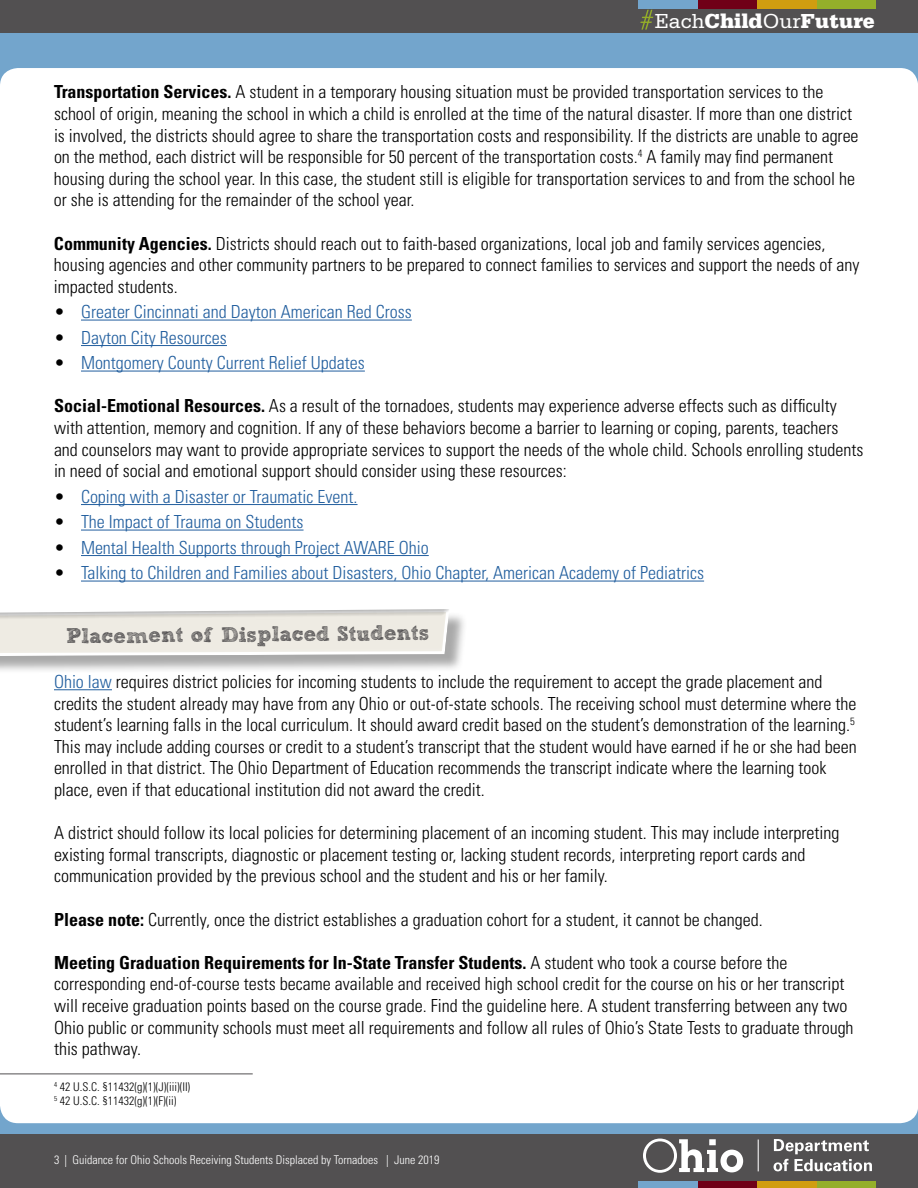
<style>
.page{position:relative;width:918px;height:1188px;background:#fff}
.page>*{position:absolute;margin:0;border:0;box-sizing:border-box;transform-origin:0 0}
.t1{font:900 21.45px "Serifa Std";color:#fff}
.t2{font:21px "Sketch Rockwell";color:#525051}
.t3{font:300 condensed 18px/21.6px "Univers LT Std";color:#000}
.t4{font:300 condensed 18px "Univers LT Std";color:#215e9e}
.t5{font:300 condensed 12px "Univers LT Std";color:#fff}
.t6{font:300 condensed 12px "Univers LT Std";color:#000}
.s1{font-weight:400}
.s2{font-weight:700}
.s3{color:#000}
.s4{color:#215e9e}
</style>
<div class="page">
<div style="left:0;top:1115px;width:918px;height:73px;background:#525051"></div>
<div style="left:0;top:0;width:918px;height:36px;background:#525051"></div>
<div style="left:0;top:33px;width:918px;height:69px;background:#73a5cc"></div>
<div style="left:0;top:1105px;width:918px;height:29px;background:#73a5cc"></div>
<div style="left:816px;top:0;width:60px;height:8px;background:#94af2a"></div>
<div style="left:757px;top:0;width:59px;height:8px;background:#d19d10"></div>
<div style="left:698px;top:0;width:59px;height:8px;background:#700017"></div>
<div style="left:639px;top:0;width:59px;height:8px;background:#73a5cc"></div>
<svg style="left:640px;top:10px;width:13px;height:20px"></svg>
<div style="left:816px;top:1181px;width:60px;height:7px;background:#94af2a"></div>
<div style="left:757px;top:1181px;width:59px;height:7px;background:#d19d10"></div>
<div style="left:698px;top:1181px;width:59px;height:7px;background:#700017"></div>
<div style="left:639px;top:1181px;width:59px;height:7px;background:#73a5cc"></div>
<svg style="left:643px;top:1139px;width:100px;height:34px"></svg>
<hr style="left:758px;top:1139px;width:1px;height:32px;background:#fff">
<svg style="left:774px;top:1139px;width:98px;height:32px"></svg>
<div style="left:0;top:68px;width:918px;height:1055px;background:#fff;border-radius:18px"></div>
<hr style="left:81px;top:320px;width:331px;height:1px;background:#215e9e">
<hr style="left:81px;top:345px;width:146px;height:1px;background:#215e9e">
<hr style="left:81px;top:371px;width:284px;height:1px;background:#215e9e">
<hr style="left:81px;top:504px;width:277px;height:1px;background:#215e9e">
<hr style="left:81px;top:530px;width:223px;height:1px;background:#215e9e">
<hr style="left:81px;top:555px;width:348px;height:1px;background:#215e9e">
<hr style="left:81px;top:581px;width:623px;height:1px;background:#215e9e">
<hr style="left:54px;top:689px;width:58px;height:1px;background:#215e9e">
<div style="left:0;top:612px;width:468px;height:63px;background:#000;opacity:.34"></div>
<div style="left:0;top:602px;width:454px;height:56px;background:#000;opacity:.75"></div>
<hr style="left:0;top:1074px;width:253px;height:1px;background:#525051">
<p class="t1" style="left:655px;top:8px;width:222px"><span class="s1">Each</span>Child<span class="s1">Our</span>Future</p>
<p class="t3" style="left:54px;top:81px;width:806px"><span class="s2">Transportation Services.</span> A student in a temporary housing situation must be provided transportation services to the school of origin, meaning the school in which a child is enrolled at the time of the natural disaster. If more than one district is involved, the districts should agree to share the transportation costs and responsibility. If the districts are unable to agree on the method, each district will be responsible for 50 percent of the transportation costs.<sup>4</sup> A family may find permanent housing during the school year. In this case, the student still is eligible for transportation services to and from the school he or she is attending for the remainder of the school year.</p>
<p class="t3" style="left:54px;top:232px;width:807px"><span class="s2">Community Agencies.</span> Districts should reach out to faith-based organizations, local job and family services agencies, housing agencies and other community partners to be prepared to connect families to services and support the needs of any impacted students.</p>
<p class="t4" style="left:54px;top:301px;width:359px"><span class="s3">•</span> Greater Cincinnati and Dayton American Red Cross</p>
<p class="t4" style="left:54px;top:327px;width:174px"><span class="s3">•</span> Dayton City Resources</p>
<p class="t4" style="left:54px;top:352px;width:312px"><span class="s3">•</span> Montgomery County Current Relief Updates</p>
<p class="t3" style="left:54px;top:395px;width:811px"><span class="s2">Social-Emotional Resources.</span> As a result of the tornadoes, students may experience adverse effects such as difficulty with attention, memory and cognition. If any of these behaviors become a barrier to learning or coping, parents, teachers and counselors may want to provide appropriate services to support the needs of the whole child. Schools enrolling students in need of social and emotional support should consider using these resources:</p>
<p class="t4" style="left:54px;top:486px;width:305px"><span class="s3">•</span> Coping with a Disaster or Traumatic Event.</p>
<p class="t4" style="left:54px;top:511px;width:251px"><span class="s3">•</span> The Impact of Trauma on Students</p>
<p class="t4" style="left:54px;top:537px;width:376px"><span class="s3">•</span> Mental Health Supports through Project AWARE Ohio</p>
<p class="t4" style="left:54px;top:562px;width:652px"><span class="s3">•</span> Talking to Children and Families about Disasters, Ohio Chapter, American Academy of Pediatrics</p>
<p class="t2" style="left:66px;top:626px;width:365px;rotate:-1deg">Placement of Displaced Students</p>
<p class="t3" style="left:54px;top:671px;width:804px"><span class="s4">Ohio law</span> requires district policies for incoming students to include the requirement to accept the grade placement and credits the student already may have from any Ohio or out-of-state schools. The receiving school must determine where the student’s learning falls in the local curriculum. It should award credit based on the student’s demonstration of the learning.<sup>5<br></sup>This may include adding courses or credit to a student’s transcript that the student would have earned if he or she had been enrolled in that district. The Ohio Department of Education recommends the transcript indicate where the learning took place, even if that educational institution did not award the credit.</p>
<p class="t3" style="left:54px;top:822px;width:787px">A district should follow its local policies for determining placement of an incoming student. This may include interpreting existing formal transcripts, diagnostic or placement testing or, lacking student records, interpreting report cards and communication provided by the previous school and the student and his or her family.</p>
<p class="t3" style="left:54px;top:908px;width:710px"><span class="s2">Please note:</span> Currently, once the district establishes a graduation cohort for a student, it cannot be changed.</p>
<p class="t3" style="left:54px;top:952px;width:801px"><span class="s2">Meeting Graduation Requirements for In-State Transfer Students.</span> A student who took a course before the corresponding end-of-course tests became available and received high school credit for the course on his or her transcript will receive graduation points based on the course grade. Find the guideline here. A student transferring between any two Ohio public or community schools must meet all requirements and follow all rules of Ohio’s State Tests to graduate through this pathway.</p>
<p class="t6" style="left:54px;top:1079px;width:138px"><sup>4</sup> 42 U.S.C. §11432(g)(1)(J)(iii)(II)</p>
<p class="t6" style="left:54px;top:1094px;width:124px"><sup>5</sup> 42 U.S.C. §11432(g)(1)(F)(ii)</p>
<p class="t5" style="left:54px;top:1152px;width:387px">3 | Guidance for Ohio Schools Receiving Students Displaced by Tornadoes | June 2019</p>
</div>
